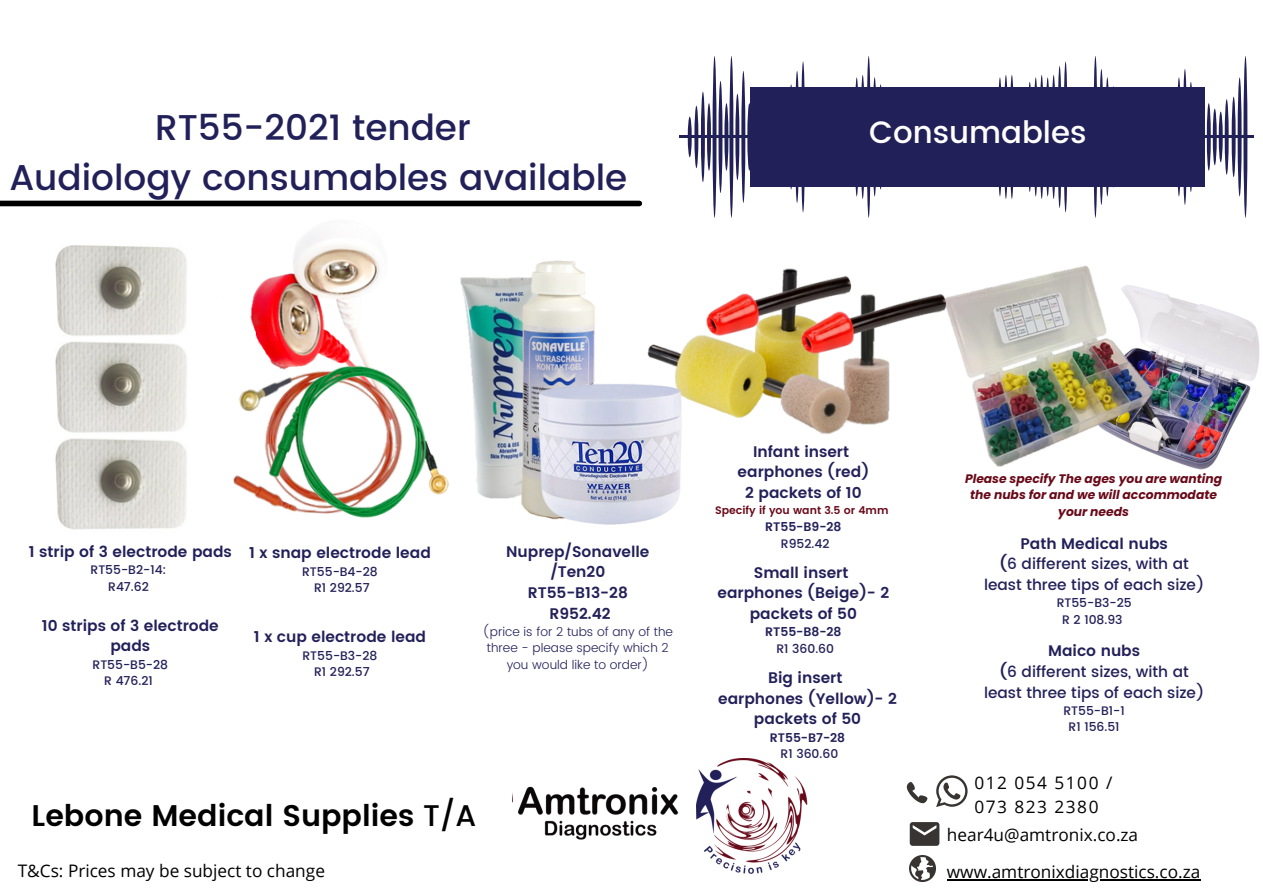
<style>
.page{position:relative;width:1263px;height:894px;background:#fff}
.page>*{position:absolute;margin:0;border:0;box-sizing:border-box;transform-origin:0 0}
.t1{font:500 35.85px "Poppins";color:#222059}
.t2{font:500 30.75px "Poppins";color:#fff}
.t3{font:600 29.85px "Poppins";color:#000}
.t4{font:17.25px/37px "Open Sans";color:#000}
.t5{font:17.25px/23.7px "Open Sans";letter-spacing:.09em;color:#000}
.t6{font:600 15.3px/20.5px "Poppins";color:#222059;text-align:center}
.t7{font:500 15.3px/20.5px "Poppins";color:#222059;text-align:center}
.t8{font:500 12.3px/16.5px "Poppins";color:#222059;text-align:center}
.t9{font:italic 700 12.3px/16.5px "Poppins";color:#690a1a;text-align:center}
.t10{font:300 12.3px/16.5px "Poppins";color:#222059;text-align:center}
.t11{font:600 12.3px "Poppins";color:#222059}
.t12{font:600 10.8px "Poppins";color:#690a1a}
.s1{font-weight:500}
.s2{font-weight:600}
</style>
<div class="page">
<div style="left:0;top:200px;width:639px;height:6px;background:#000"></div>
<hr style="left:679px;top:135px;width:574px;height:3px;background:#222059">
<svg style="left:712px;top:56px;width:4px;height:162px"></svg>
<svg style="left:729px;top:56px;width:4px;height:162px"></svg>
<svg style="left:735px;top:94px;width:4px;height:86px"></svg>
<svg style="left:741px;top:71px;width:4px;height:132px"></svg>
<svg style="left:747px;top:103px;width:4px;height:68px"></svg>
<svg style="left:795px;top:71px;width:4px;height:132px"></svg>
<svg style="left:801px;top:61px;width:4px;height:151px"></svg>
<svg style="left:855px;top:77px;width:4px;height:119px"></svg>
<svg style="left:861px;top:75px;width:4px;height:124px"></svg>
<svg style="left:867px;top:56px;width:4px;height:162px"></svg>
<svg style="left:873px;top:77px;width:4px;height:119px"></svg>
<svg style="left:998px;top:77px;width:4px;height:119px"></svg>
<svg style="left:1004px;top:75px;width:4px;height:124px"></svg>
<svg style="left:1010px;top:75px;width:4px;height:124px"></svg>
<svg style="left:1028px;top:82px;width:4px;height:110px"></svg>
<svg style="left:1034px;top:77px;width:4px;height:119px"></svg>
<svg style="left:1040px;top:75px;width:4px;height:124px"></svg>
<svg style="left:1046px;top:77px;width:4px;height:119px"></svg>
<svg style="left:1052px;top:75px;width:4px;height:124px"></svg>
<svg style="left:1058px;top:66px;width:4px;height:142px"></svg>
<hr style="left:1064px;top:61px;width:3px;height:151px;background:#222059;border-radius:50%">
<svg style="left:1093px;top:56px;width:4px;height:162px"></svg>
<svg style="left:1099px;top:69px;width:4px;height:136px"></svg>
<svg style="left:1105px;top:77px;width:4px;height:119px"></svg>
<svg style="left:1177px;top:77px;width:4px;height:119px"></svg>
<svg style="left:1183px;top:69px;width:4px;height:136px"></svg>
<svg style="left:1189px;top:82px;width:4px;height:110px"></svg>
<svg style="left:1207px;top:103px;width:4px;height:68px"></svg>
<svg style="left:1213px;top:109px;width:4px;height:56px"></svg>
<svg style="left:1219px;top:111px;width:4px;height:51px"></svg>
<svg style="left:1225px;top:99px;width:4px;height:76px"></svg>
<svg style="left:1232px;top:97px;width:4px;height:80px"></svg>
<hr style="left:1238px;top:77px;width:3px;height:119px;background:#222059;border-radius:50%">
<svg style="left:1243px;top:56px;width:4px;height:162px"></svg>
<svg style="left:718px;top:81px;width:4px;height:112px"></svg>
<svg style="left:724px;top:103px;width:4px;height:68px"></svg>
<svg style="left:707px;top:103px;width:4px;height:68px"></svg>
<svg style="left:701px;top:92px;width:4px;height:90px"></svg>
<svg style="left:694px;top:106px;width:4px;height:62px"></svg>
<svg style="left:688px;top:117px;width:4px;height:40px"></svg>
<div style="left:751px;top:88px;width:454px;height:99px;background:#222059"></div>
<img style="left:697px;top:758px;width:111px;height:116px">
<img style="left:518px;top:786px;width:161px;height:54px">
<svg style="left:910px;top:822px;width:29px;height:23px"></svg>
<svg style="left:907px;top:782px;width:20px;height:21px"></svg>
<svg style="left:909px;top:855px;width:27px;height:26px"></svg>
<hr style="left:947px;top:878px;width:253px;height:1px;background:#000">
<svg style="left:936px;top:775px;width:32px;height:31px"></svg>
<img style="left:647px;top:344px;width:238px;height:90px">
<img style="left:55px;top:245px;width:72px;height:285px">
<img style="left:1188px;top:302px;width:72px;height:168px">
<img style="left:977px;top:265px;width:211px;height:202px">
<img style="left:127px;top:200px;width:386px;height:329px">
<img style="left:370px;top:253px;width:225px;height:271px">
<img style="left:679px;top:200px;width:191px;height:204px">
<img style="left:774px;top:218px;width:203px;height:204px">
<img style="left:216px;top:320px;width:199px;height:209px">
<img style="left:263px;top:349px;width:192px;height:179px">
<img style="left:515px;top:365px;width:187px;height:160px">
<h1 class="t1" style="left:155px;top:107px;width:317px">RT55-2021 tender</h1>
<h2 class="t2" style="left:869px;top:114px;width:219px">Consumables</h2>
<h1 class="t1" style="left:9px;top:156px;width:619px">Audiology consumables available</h1>
<p class="t6" style="left:29px;top:541px;width:205px">1 strip of 3 electrode pads</p>
<p class="t8" style="left:91px;top:561px;width:77px">RT55-B2-14:<br>R47.62</p>
<p class="t6" style="left:42px;top:615px;width:178px">10 strips of 3 electrode pads</p>
<p class="t8" style="left:93px;top:656px;width:77px">RT55-B5-28<br>R 476.21</p>
<p class="t6" style="left:249px;top:542px;width:183px">1 x snap electrode lead</p>
<p class="t8" style="left:302px;top:563px;width:77px">RT55-B4-28<br>R1 292.57</p>
<p class="t6" style="left:254px;top:626px;width:174px">1 x cup electrode lead</p>
<p class="t8" style="left:302px;top:647px;width:76px">RT55-B3-28<br>R1 292.57</p>
<p class="t6" style="left:506px;top:541px;width:145px">Nuprep/Sonavelle /Ten20<br>RT55-B13-28<br>R952.42</p>
<p class="t10" style="left:483px;top:623px;width:192px">(price is for 2 tubs of any of the three - please specify which 2 you would like to order)</p>
<h3 class="t3" style="left:32px;top:797px;width:446px">Lebone Medical Supplies <span class="s1">T/A</span></h3>
<p class="t4" style="left:18px;top:851px;width:309px">T&amp;Cs: Prices may be subject to change</p>
<p class="t6" style="left:738px;top:441px;width:133px">Infant insert earphones (red)<br>2 packets of 10</p>
<p class="t12" style="left:715px;top:504px;width:175px">Specify if you want 3.5 or 4mm</p>
<p class="t11" style="left:765px;top:519px;width:78px">RT55-B9-28</p>
<p class="t8" style="left:781px;top:535px;width:50px">R952.42</p>
<p class="t6" style="left:717px;top:562px;width:173px">Small insert earphones (Beige)- 2 packets of 50</p>
<p class="t11" style="left:765px;top:624px;width:78px">RT55-B8-28</p>
<p class="t8" style="left:776px;top:640px;width:59px">R1 360.60</p>
<p class="t6" style="left:718px;top:667px;width:180px">Big insert<br>earphones (Yellow)- 2 packets of 50</p>
<p class="t11" style="left:770px;top:730px;width:77px">RT55-B7-28</p>
<p class="t8" style="left:781px;top:745px;width:59px">R1 360.60</p>
<p class="t9" style="left:965px;top:470px;width:259px">Please specify The ages you are wanting the nubs for and we will accommodate your needs</p>
<p class="t7" style="left:984px;top:533px;width:222px"><span class="s2">Path Medical nubs<br>(</span>6 different sizes, with at least three tips of each size)</p>
<p class="t8" style="left:1057px;top:594px;width:76px">RT55-B3-25<br>R 2 108.93</p>
<p class="t7" style="left:984px;top:640px;width:222px"><span class="s2">Maico nubs<br>(</span>6 different sizes, with at least three tips of each size)</p>
<p class="t8" style="left:1063px;top:702px;width:63px">RT55-B1-1<br>R1 156.51</p>
<p class="t5" style="left:974px;top:770px;width:139px">012 054 5100 /<br>073 823 2380</p>
<p class="t4" style="left:947px;top:815px;width:255px">hear4u@amtronix.co.za www.amtronixdiagnostics.co.za</p>
</div>
